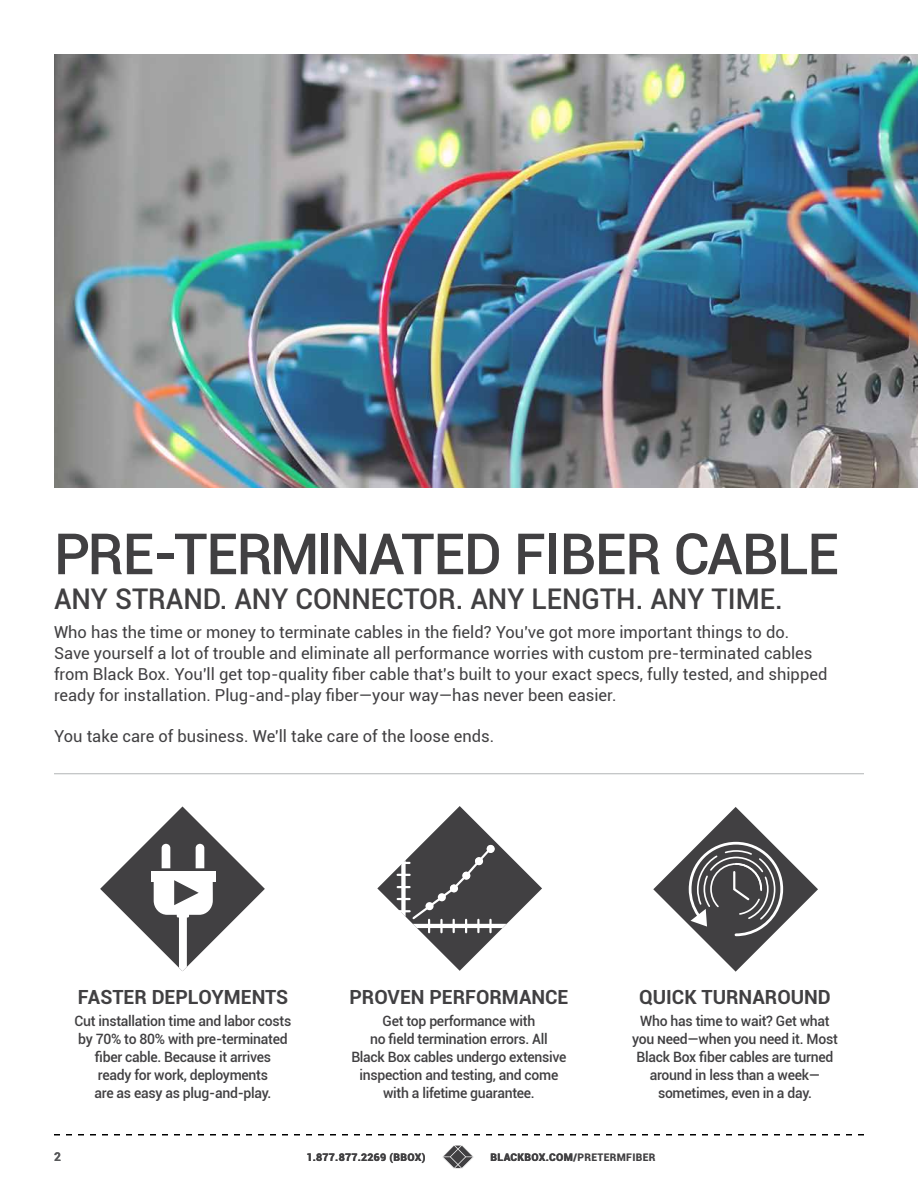
<style>
.page{position:relative;width:918px;height:1188px;background:#fff}
.page>*{position:absolute;margin:0;border:0;box-sizing:border-box;transform-origin:0 0}
.t1{font:500 57px "Roboto";letter-spacing:-.02em;color:#414042}
.t2{font:500 28.5px "Roboto";color:#414042}
.t3{font:700 19.5px "Roboto";color:#414042}
.t4{font:16.5px/21px "Roboto";color:#414042}
.t5{font:500 14.25px/18px "Roboto";letter-spacing:-.02em;color:#414042;text-align:center}
.t6{font:700 13.35px "Roboto";letter-spacing:.05em;color:#414042}
.t7{font:700 12px "Roboto";color:#58595b}
.t8{font:900 10.5px "Roboto";letter-spacing:.025em;color:#414042}
</style>
<div class="page">
<img style="left:54px;top:54px;width:864px;height:433px">
<svg style="left:54px;top:1134px;width:810px;height:2px"></svg>
<svg style="left:442px;top:1145px;width:32px;height:24px"></svg>
<svg style="left:100px;top:806px;width:165px;height:165px"></svg>
<svg style="left:653px;top:807px;width:165px;height:165px"></svg>
<svg style="left:377px;top:806px;width:165px;height:165px"></svg>
<hr style="left:54px;top:773px;width:810px;height:1px;background:#b1b4b6">
<p class="t6" style="left:719px;top:523px;width:111px">&amp; TERMINATORS</p>
<h1 class="t1" style="left:54px;top:514px;width:786px">PRE-TERMINATED FIBER CABLE</h1>
<h2 class="t2" style="left:54px;top:579px;width:730px">ANY STRAND. ANY CONNECTOR. ANY LENGTH. ANY TIME.</h2>
<p class="t4" style="left:54px;top:621px;width:775px">Who has the time or money to terminate cables in the field? You've got more important things to do.<br>Save yourself a lot of trouble and eliminate all performance worries with custom pre-terminated cables from Black Box. You'll get top-quality fiber cable that's built to your exact specs, fully tested, and shipped ready for installation. Plug-and-play fiber—your way—has never been easier.</p>
<p class="t4" style="left:54px;top:725px;width:442px">You take care of business. We'll take care of the loose ends.</p>
<p class="t6" style="left:379px;top:987px;width:162px">PROVEN PERFORMANCE</p>
<p class="t6" style="left:742px;top:984px;width:68px">CUSTOMS</p>
<p class="t6" style="left:136px;top:985px;width:94px">PLUG-N-PLAY</p>
<p class="t6" style="left:428px;top:985px;width:142px">QUICK TURNAROUND</p>
<p class="t6" style="left:722px;top:985px;width:179px">LOW COST OF OWNERSHIP</p>
<h3 class="t3" style="left:78px;top:984px;width:212px">FASTER DEPLOYMENTS</h3>
<p class="t5" style="left:75px;top:1011px;width:218px">Cut installation time and labor costs by 70% to 80% with pre-terminated fiber cable. Because it arrives<br>ready for work, deployments<br>are as easy as plug-and-play.</p>
<h3 class="t3" style="left:350px;top:984px;width:220px">PROVEN PERFORMANCE</h3>
<p class="t5" style="left:351px;top:1011px;width:217px">Get top performance with<br>no field termination errors. All<br>Black Box cables undergo extensive inspection and testing, and come with a lifetime guarantee.</p>
<h3 class="t3" style="left:639px;top:984px;width:193px">QUICK TURNAROUND</h3>
<p class="t5" style="left:632px;top:1011px;width:207px">Who has time to wait? Get what you Need—when you need it. Most<br>Black Box fiber cables are turned around in less than a week— sometimes, even in a day.</p>
<p class="t6" style="left:63px;top:986px;width:82px">DS &amp; PROAV</p>
<p class="t6" style="left:373px;top:986px;width:94px">PLUG-N-PLAY</p>
<p class="t6" style="left:666px;top:986px;width:142px">QUICK TURNAROUND</p>
<p class="t7" style="left:54px;top:1149px;width:8px">2</p>
<p class="t8" style="left:307px;top:1150px;width:120px">1.877.877.2269 (BBOX)</p>
<p class="t8" style="left:491px;top:1150px;width:167px">BLACKBOX.COM/PRETERMFIBER</p>
</div>
